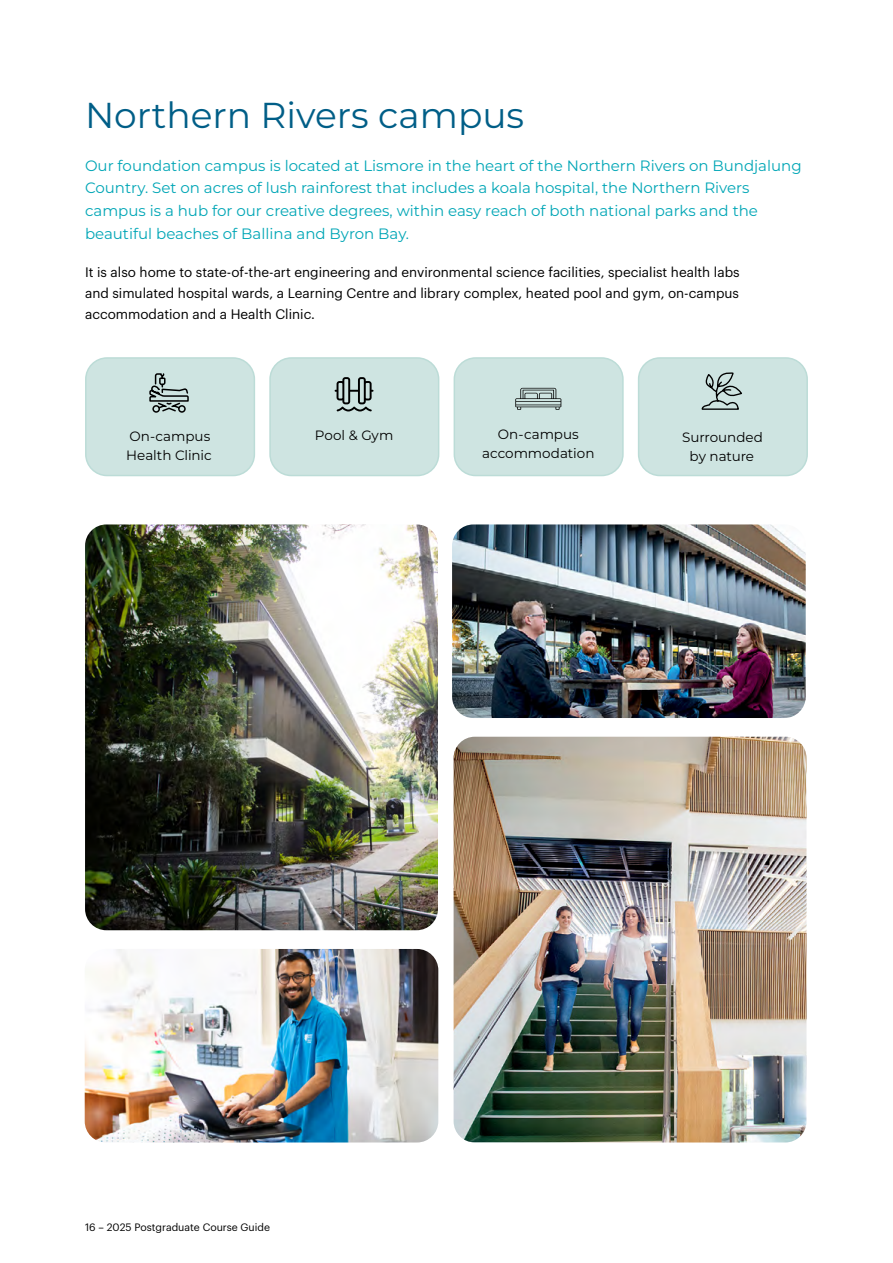
<style>
.page{position:relative;width:893px;height:1263px;background:#fff}
.page>*{position:absolute;margin:0;border:0;box-sizing:border-box;transform-origin:0 0}
.Heading_1{font:36px "Montserrat";color:#005e87}
.Lead_text{font:15px/22.8px "Montserrat";color:#00a6b6}
._4__copy{font:13.5px/21px "Graphik";color:#000;text-align:justify}
._4__copy-2{font:13.5px/19.5px "Montserrat";color:#000;text-align:center}
.t1{font:10.5px "Graphik";color:#000}
</style>
<div class="page">
<img style="left:85px;top:524px;width:353px;height:406px">
<img style="left:454px;top:737px;width:352px;height:405px">
<img style="left:452px;top:524px;width:354px;height:194px">
<img style="left:85px;top:949px;width:353px;height:193px">
<div style="left:86px;top:358px;width:168px;height:117px;background:#cee4e1;border-radius:21px"></div>
<svg style="left:149px;top:373px;width:40px;height:40px"></svg>
<div style="left:85px;top:357px;width:170px;height:119px;border:2px solid #bcdcd7;border-radius:21px"></div>
<div style="left:270px;top:358px;width:169px;height:117px;background:#cee4e1;border-radius:21px"></div>
<svg style="left:335px;top:377px;width:39px;height:34px"></svg>
<div style="left:269px;top:357px;width:170px;height:119px;border:2px solid #bcdcd7;border-radius:21px"></div>
<div style="left:454px;top:358px;width:169px;height:117px;background:#cee4e1;border-radius:21px"></div>
<svg style="left:515px;top:388px;width:46px;height:22px"></svg>
<div style="left:454px;top:357px;width:170px;height:119px;border:2px solid #bcdcd7;border-radius:21px"></div>
<div style="left:639px;top:358px;width:168px;height:117px;background:#cee4e1;border-radius:21px"></div>
<svg style="left:701px;top:372px;width:41px;height:38px"></svg>
<div style="left:638px;top:357px;width:170px;height:119px;border:2px solid #bcdcd7;border-radius:21px"></div>
<p class="Heading_1" style="left:85px;top:91px;width:441px">Northern Rivers campus</p>
<p class="Lead_text" style="left:85px;top:154px;width:718px">Our foundation campus is located at Lismore in the heart of the Northern Rivers on Bundjalung Country. Set on acres of lush rainforest that includes a koala hospital, the Northern Rivers campus is a hub for our creative degrees, within easy reach of both national parks and the beautiful beaches of Ballina and Byron Bay.</p>
<p class="_4__copy" style="left:85px;top:260px;width:656px">It is also home to state-of-the-art engineering and environmental science facilities, specialist health labs and simulated hospital wards, a Learning Centre and library complex, heated pool and gym, on-campus accommodation and a Health Clinic.</p>
<p class="_4__copy-2" style="left:126px;top:426px;width:87px;text-align:left">On-campus<br>Health Clinic</p>
<p class="_4__copy-2" style="left:315px;top:425px;width:80px">Pool &amp; Gym</p>
<p class="_4__copy-2" style="left:482px;top:424px;width:114px">On-campus accommodation</p>
<p class="_4__copy-2" style="left:682px;top:427px;width:82px">Surrounded by nature</p>
<p class="t1" style="left:85px;top:1220px;width:187px">16 – 2025 Postgraduate Course Guide</p>
</div>
